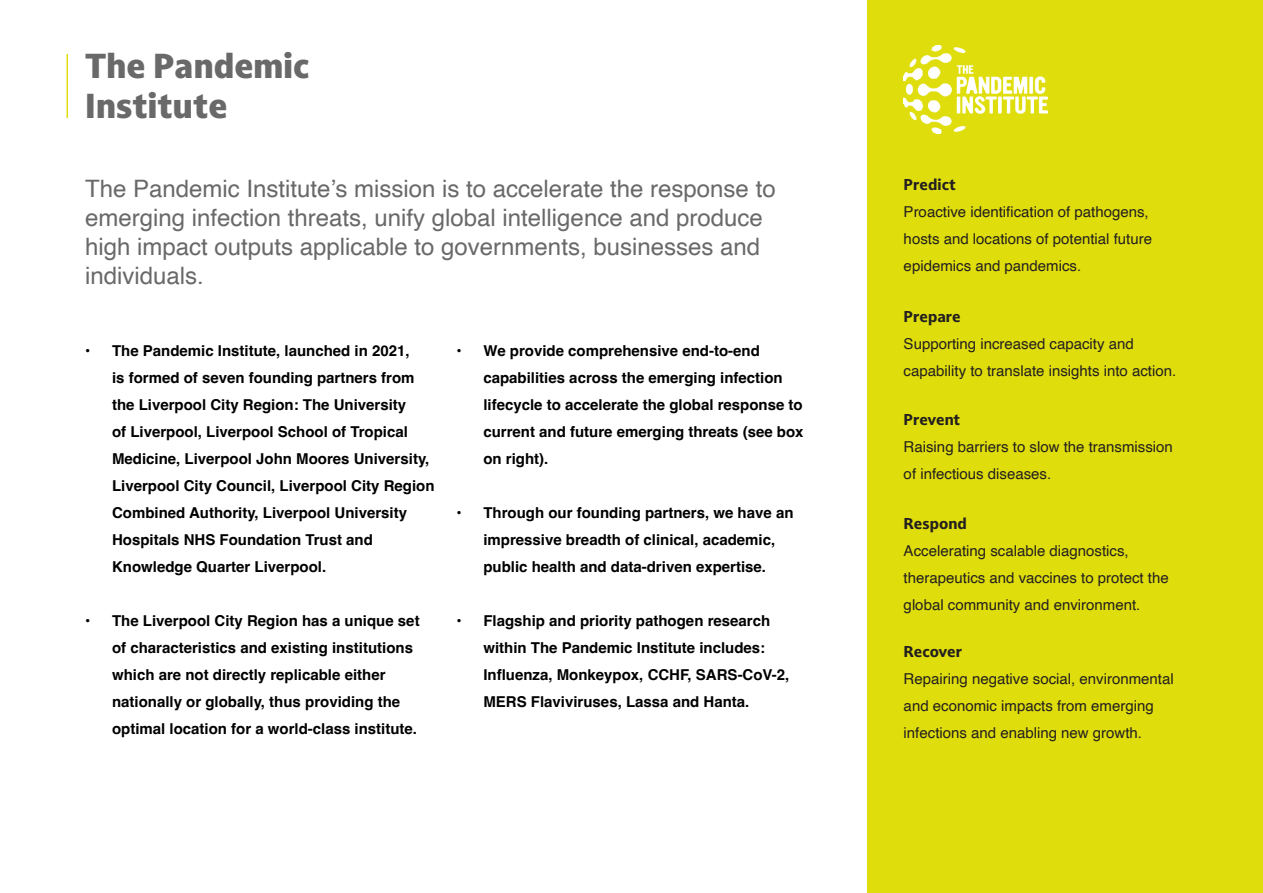
<style>
.page{position:relative;width:1263px;height:893px;background:#fff}
.page>*{position:absolute;margin:0;border:0;box-sizing:border-box;transform-origin:0 0}
.t1{font:900 33px "Darkmode Darkmode On";color:#696969}
.t2{font:24px/28.8px "Helvetica";color:#696969}
.t3{font:700 15px/27px "Helvetica";color:#000}
.t4{font:15px/27px "Helvetica";color:#231f20}
.t5{font:15px "Darkmode Darkmode On X Bold";color:#231f20}
</style>
<div class="page">
<hr style="left:67px;top:54px;width:1px;height:64px;background:#dfdd0c">
<div style="left:868px;top:0;width:395px;height:893px;background:#dfdd0c"></div>
<img style="left:904px;top:45px;width:143px;height:89px">
<p class="t1" style="left:85px;top:44px;width:226px">The Pandemic</p>
<p class="t1" style="left:85px;top:84px;width:144px">Institute</p>
<p class="t2" style="left:85px;top:175px;width:692px">The Pandemic Institute’s mission is to accelerate the response to emerging infection threats, unify global intelligence and produce high impact outputs applicable to governments, businesses and individuals.</p>
<p class="t3" style="left:112px;top:339px;width:324px;text-indent:-27px">• The Pandemic Institute, launched in 2021,<br>is formed of seven founding partners from the Liverpool City Region: The University<br>of Liverpool, Liverpool School of Tropical Medicine, Liverpool John Moores University, Liverpool City Council, Liverpool City Region Combined Authority, Liverpool University Hospitals NHS Foundation Trust and Knowledge Quarter Liverpool.</p>
<p class="t3" style="left:112px;top:609px;width:309px;text-indent:-27px">• The Liverpool City Region has a unique set of characteristics and existing institutions which are not directly replicable either nationally or globally, thus providing the optimal location for a world-class institute.</p>
<p class="t3" style="left:483px;top:339px;width:322px;text-indent:-27px">• We provide comprehensive end-to-end capabilities across the emerging infection lifecycle to accelerate the global response to current and future emerging threats (see box on right).</p>
<p class="t3" style="left:456px;top:501px;width:339px;text-align:center">• Through our founding partners, we have an impressive breadth of clinical, academic, public health and data-driven expertise.</p>
<p class="t3" style="left:483px;top:609px;width:307px;text-indent:-27px">• Flagship and priority pathogen research within The Pandemic Institute includes:<br>Influenza, Monkeypox, CCHF, SARS-CoV-2, MERS Flaviviruses, Lassa and Hanta.</p>
<p class="t5" style="left:904px;top:175px;width:54px">Predict</p>
<p class="t4" style="left:904px;top:199px;width:250px">Proactive identification of pathogens, hosts and locations of potential future epidemics and pandemics.</p>
<p class="t5" style="left:904px;top:306px;width:59px">Prepare</p>
<p class="t4" style="left:904px;top:331px;width:274px">Supporting increased capacity and capability to translate insights into action.</p>
<p class="t5" style="left:904px;top:409px;width:58px">Prevent</p>
<p class="t4" style="left:904px;top:434px;width:271px">Raising barriers to slow the transmission of infectious diseases.</p>
<p class="t5" style="left:904px;top:514px;width:65px">Respond</p>
<p class="t4" style="left:904px;top:538px;width:267px">Accelerating scalable diagnostics, therapeutics and vaccines to protect the global community and environment.</p>
<p class="t5" style="left:904px;top:641px;width:60px">Recover</p>
<p class="t4" style="left:904px;top:666px;width:272px">Repairing negative social, environmental and economic impacts from emerging infections and enabling new growth.</p>
</div>
